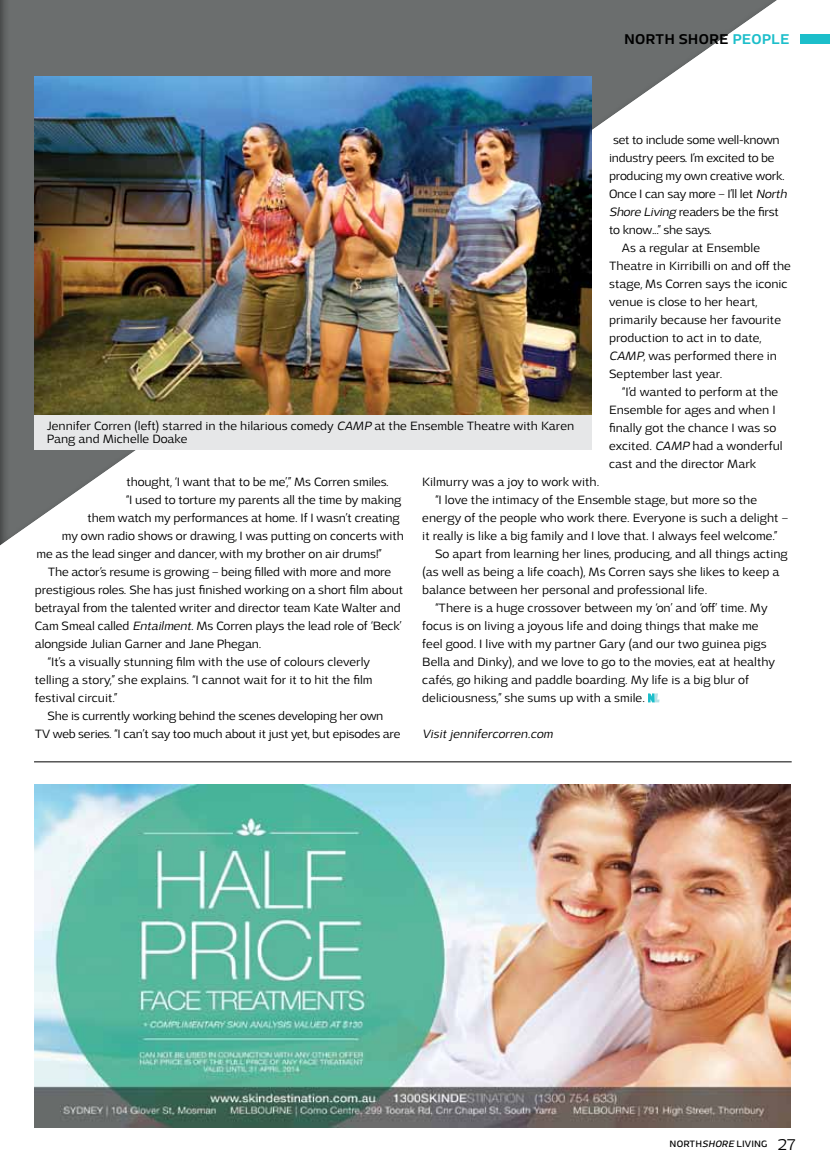
<style>
.page{position:relative;width:830px;height:1170px;background:#fff}
.page>*{position:absolute;margin:0;border:0;box-sizing:border-box;transform-origin:0 0}
.t1{font:500 15px "Adria Grotesk";color:#000}
.t2{font:500 15px "Adria Grotesk";color:#1cbeca}
.t3{font:300 12.75px/13.5px "Adria Grotesk";color:#000}
.t4{font:300 12.75px "Adria Grotesk";letter-spacing:-.02em;color:#000}
.t5{font:italic 300 12.75px "Adria Grotesk";color:#000}
.t6{font:9.75px "Adria Grotesk";letter-spacing:.01em;color:#000}
.s1{font-style:italic}
.s2{font-weight:300;font-size:16.5px}
</style>
<div class="page">
<div style="left:800px;top:34px;width:29px;height:10px;background:#1cbeca"></div>
<hr style="left:34px;top:761px;width:757px;height:1px;background:#000">
<div style="left:0;top:0;width:800px;height:546px;background:#000;opacity:.5"></div>
<svg style="left:648px;top:693px;width:11px;height:9px"></svg>
<img style="left:35px;top:76px;width:555px;height:339px">
<div style="left:34px;top:415px;width:556px;height:34px;background:#e6e7e8"></div>
<img style="left:35px;top:784px;width:755px;height:343px">
<p class="t1" style="left:624px;top:30px;width:11px">NORTH</p>
<p class="t1" style="left:678px;top:30px;width:11px">SHORE</p>
<p class="t2" style="left:732px;top:30px;width:57px">PEOPLE</p>
<p class="t3" style="left:47px;top:419px;width:528px">Jennifer Corren (left) starred in the hilarious comedy <span class="s1">CAMP</span> at the Ensemble Theatre with Karen<br>Pang and Michelle Doake</p>
<p class="t4" style="left:612px;top:133px;width:168px">set to include some well-known</p>
<p class="t4" style="left:608px;top:151px;width:167px">industry peers. I’m excited to be</p>
<p class="t4" style="left:608px;top:169px;width:177px">producing my own creative work.</p>
<p class="t4" style="left:608px;top:187px;width:182px">Once I can say more – I’ll let <span class="s1">North</span></p>
<p class="t4" style="left:608px;top:205px;width:171px"><span class="s1">Shore Living</span> readers be the first</p>
<p class="t4" style="left:608px;top:223px;width:104px">to know...” she says.</p>
<p class="t3" style="left:621px;top:241px;width:140px">As a regular at Ensemble</p>
<p class="t3" style="left:608px;top:259px;width:183px">Theatre in Kirribilli on and off the</p>
<p class="t3" style="left:608px;top:277px;width:180px">stage, Ms Corren says the iconic</p>
<p class="t3" style="left:608px;top:295px;width:150px">venue is close to her heart,</p>
<p class="t3" style="left:608px;top:313px;width:173px">primarily because her favourite</p>
<p class="t3" style="left:608px;top:331px;width:154px">production to act in to date,</p>
<p class="t3" style="left:608px;top:349px;width:169px"><span class="s1">CAMP</span>, was performed there in</p>
<p class="t3" style="left:608px;top:367px;width:115px">September last year.</p>
<p class="t3" style="left:621px;top:385px;width:158px">“I’d wanted to perform at the</p>
<p class="t3" style="left:608px;top:403px;width:168px">Ensemble for ages and when I</p>
<p class="t3" style="left:608px;top:421px;width:169px">finally got the chance I was so</p>
<p class="t3" style="left:608px;top:439px;width:175px">excited. <span class="s1">CAMP</span> had a wonderful</p>
<p class="t3" style="left:608px;top:457px;width:149px">cast and the director Mark</p>
<p class="t3" style="left:126px;top:475px;width:264px">thought, ‘I want that to be me’,” Ms Corren smiles.</p>
<p class="t3" style="left:126px;top:493px;width:277px">“I used to torture my parents all the time by making</p>
<p class="t3" style="left:87px;top:511px;width:314px">them watch my performances at home. If I wasn’t creating</p>
<p class="t3" style="left:62px;top:529px;width:343px">my own radio shows or drawing, I was putting on concerts with</p>
<p class="t3" style="left:36px;top:547px;width:346px">me as the lead singer and dancer, with my brother on air drums!”</p>
<p class="t3" style="left:48px;top:565px;width:345px">The actor’s resume is growing – being filled with more and more</p>
<p class="t3" style="left:35px;top:583px;width:369px">prestigious roles. She has just finished working on a short film about</p>
<p class="t3" style="left:35px;top:601px;width:367px">betrayal from the talented writer and director team Kate Walter and</p>
<p class="t3" style="left:35px;top:619px;width:368px">Cam Smeal called <span class="s1">Entailment</span>. Ms Corren plays the lead role of ‘Beck’</p>
<p class="t3" style="left:35px;top:637px;width:228px">alongside Julian Garner and Jane Phegan.</p>
<p class="t3" style="left:48px;top:655px;width:324px">“It’s a visually stunning film with the use of colours cleverly</p>
<p class="t3" style="left:35px;top:673px;width:339px">telling a story,” she explains. “I cannot wait for it to hit the film</p>
<p class="t3" style="left:35px;top:691px;width:84px">festival circuit.”</p>
<p class="t4" style="left:48px;top:709px;width:337px">She is currently working behind the scenes developing her own</p>
<p class="t4" style="left:35px;top:727px;width:367px">TV web series. “I can’t say too much about it just yet, but episodes are</p>
<p class="t3" style="left:422px;top:475px;width:178px">Kilmurry was a joy to work with.</p>
<p class="t3" style="left:435px;top:493px;width:323px">“I love the intimacy of the Ensemble stage, but more so the</p>
<p class="t3" style="left:422px;top:511px;width:367px">energy of the people who work there. Everyone is such a delight –</p>
<p class="t3" style="left:422px;top:529px;width:356px">it really is like a big family and I love that. I always feel welcome.”</p>
<p class="t3" style="left:435px;top:547px;width:354px">So apart from learning her lines, producing, and all things acting</p>
<p class="t3" style="left:422px;top:565px;width:358px">(as well as being a life coach), Ms Corren says she likes to keep a</p>
<p class="t3" style="left:422px;top:583px;width:286px">balance between her personal and professional life.</p>
<p class="t3" style="left:435px;top:601px;width:334px">“There is a huge crossover between my ‘on’ and ‘off’ time. My</p>
<p class="t3" style="left:422px;top:619px;width:337px">focus is on living a joyous life and doing things that make me</p>
<p class="t3" style="left:422px;top:637px;width:346px">feel good. I live with my partner Gary (and our two guinea pigs</p>
<p class="t3" style="left:422px;top:655px;width:354px">Bella and Dinky), and we love to go to the movies, eat at healthy</p>
<p class="t3" style="left:422px;top:673px;width:328px">cafés, go hiking and paddle boarding. My life is a big blur of</p>
<p class="t3" style="left:422px;top:691px;width:224px">deliciousness,” she sums up with a smile.</p>
<p class="t5" style="left:422px;top:727px;width:135px">Visitjennifercorren.com</p>
<p class="t6" style="left:669px;top:1138px;width:128px">NORTH<span class="s1">SHORE</span> LIVING <span class="s2">27</span></p>
</div>
